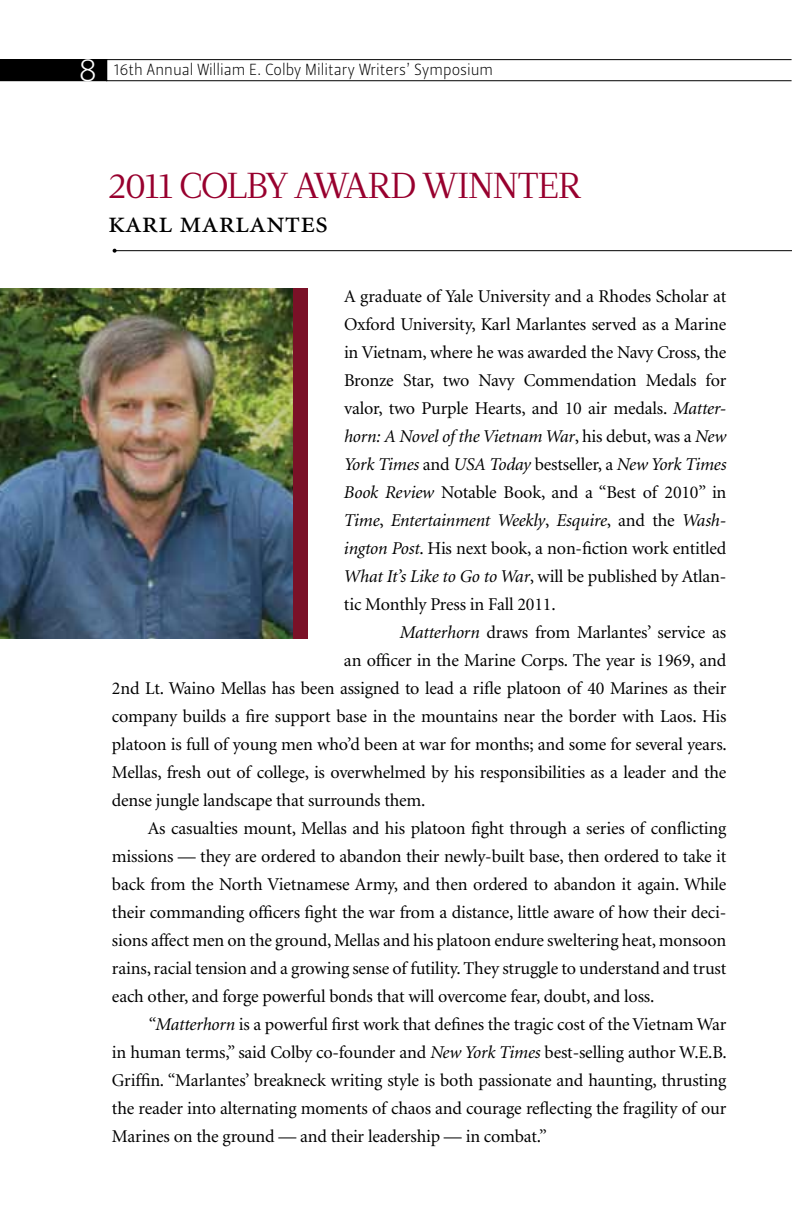
<style>
.page{position:relative;width:792px;height:1224px;background:#fff}
.page>*{position:absolute;margin:0;border:0;box-sizing:border-box;transform-origin:0 0}
.t1{font:36px "Leitura Roman 1";letter-spacing:-.04em;color:#98002e}
.t2{font:32px "Minion Regular SC";letter-spacing:-.01em;color:#000}
.t3{font:18px/28px "Minion";letter-spacing:-.01em;color:#000;text-align:justify}
.t4{font:16px "Leitura Sans Grot 1";color:#000}
.s1{font-size:33px;color:#fff}
.s2{font-style:italic}
</style>
<div class="page">
<hr style="left:115px;top:250px;width:677px;height:1px;background:#000">
<svg style="left:113px;top:249px;width:4px;height:4px"></svg>
<img style="left:0;top:288px;width:294px;height:350px">
<div style="left:294px;top:288px;width:14px;height:350px;background:#7a1127"></div>
<div style="left:106px;top:59px;width:685px;height:22px;border:1px solid #000"></div>
<div style="left:0;top:59px;width:107px;height:22px;background:#000"></div>
<p class="t4" style="left:78px;top:60px;width:416px"><span class="s1">8</span> 16th Annual William E. Colby Military Writers’ Symposium</p>
<h1 class="t1" style="left:108px;top:165px;width:116px">2011 COLBY</h1>
<h1 class="t1" style="left:294px;top:165px;width:290px">AWARD WINNTER</h1>
<h2 class="t2" style="left:108px;top:206px;width:222px">karl marlantes</h2>
<p class="t3" style="left:344px;top:282px;width:384px">A graduate of Yale University and a Rhodes Scholar at Oxford University, Karl Marlantes served as a Marine in Vietnam, where he was awarded the Navy Cross, the Bronze Star, two Navy Commendation Medals for valor, two Purple Hearts, and 10 air medals. <span class="s2">Matter&shy;horn: A Novel of the Vietnam War</span>, his debut, was a <span class="s2">New York Times</span> and <span class="s2">USA Today</span> bestseller, a <span class="s2">New York Times Book Review</span> Notable Book, and a “Best of 2010” in <span class="s2">Time</span>, <span class="s2">Entertainment Weekly</span>, <span class="s2">Esquire</span>, and the <span class="s2">Wash&shy;ington Post</span>. His next book, a non-fiction work entitled <span class="s2">What It’s Like to Go to War</span>, will be published by Atlan&shy;tic Monthly Press in Fall 2011.</p>
<p class="t3" style="left:400px;top:619px;width:328px"><span class="s2">Matterhorn</span> draws from Marlantes’ service as</p>
<p class="t3" style="left:344px;top:647px;width:384px">an officer in the Marine Corps. The year is 1969, and</p>
<p class="t3" style="left:112px;top:675px;width:616px">2nd Lt. Waino Mellas has been assigned to lead a rifle platoon of 40 Marines as their</p>
<p class="t3" style="left:112px;top:703px;width:616px">company builds a fire support base in the mountains near the border with Laos. His</p>
<p class="t3" style="left:112px;top:731px;width:616px">platoon is full of young men who’d been at war for months; and some for several years.</p>
<p class="t3" style="left:112px;top:759px;width:616px">Mellas, fresh out of college, is overwhelmed by his responsibilities as a leader and the</p>
<p class="t3" style="left:112px;top:787px;width:315px">dense jungle landscape that surrounds them.</p>
<p class="t3" style="left:148px;top:815px;width:580px">As casualties mount, Mellas and his platoon fight through a series of conflicting</p>
<p class="t3" style="left:112px;top:843px;width:616px">missions — they are ordered to abandon their newly-built base, then ordered to take it</p>
<p class="t3" style="left:112px;top:871px;width:616px">back from the North Vietnamese Army, and then ordered to abandon it again. While</p>
<p class="t3" style="left:112px;top:899px;width:616px">their commanding officers fight the war from a distance, little aware of how their deci-</p>
<p class="t3" style="left:112px;top:927px;width:616px">sions affect men on the ground, Mellas and his platoon endure sweltering heat, monsoon</p>
<p class="t3" style="left:112px;top:955px;width:616px">rains, racial tension and a growing sense of futility. They struggle to understand and trust</p>
<p class="t3" style="left:112px;top:983px;width:544px">each other, and forge powerful bonds that will overcome fear, doubt, and loss.</p>
<p class="t3" style="left:148px;top:1011px;width:580px"><span class="s2">“Matterhorn</span> is a powerful first work that defines the tragic cost of the Vietnam War</p>
<p class="t3" style="left:112px;top:1039px;width:616px">in human terms,” said Colby co-founder and <span class="s2">New York Times</span> best-selling author W.E.B.</p>
<p class="t3" style="left:112px;top:1067px;width:616px">Griffin. “Marlantes’ breakneck writing style is both passionate and haunting, thrusting</p>
<p class="t3" style="left:112px;top:1095px;width:616px">the reader into alternating moments of chaos and courage reflecting the fragility of our</p>
<p class="t3" style="left:112px;top:1123px;width:436px">Marines on the ground — and their leadership — in combat.”</p>
</div>
